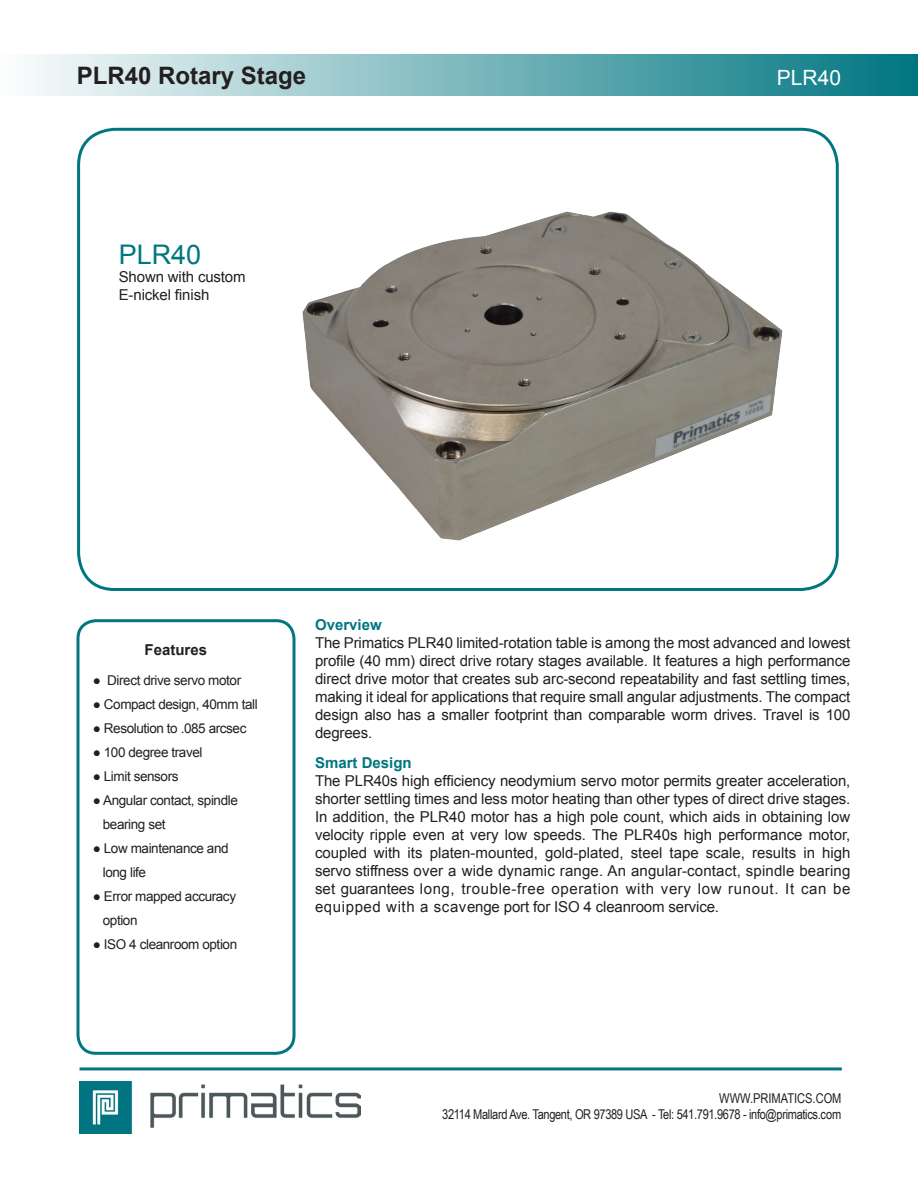
<style>
.page{position:relative;width:918px;height:1188px;background:#fff}
.page>*{position:absolute;margin:0;border:0;box-sizing:border-box;transform-origin:0 0}
.t1{font:27px "Arial";color:#007681}
.t2{font:700 24px "Arial";color:#231f20}
.t3{font:21px "Arial";color:#fff}
.t4{font:15px/18px "Arial";letter-spacing:-.01em;color:#231f20;text-align:justify}
.t5{font:700 15px "Arial";color:#007681}
.t6{font:700 15px "Arial";color:#231f20}
.t7{font:13.5px "Arial";letter-spacing:-.03em;color:#231f20}
.t8{font:13.5px "Arial Narrow";letter-spacing:-.025em;color:#231f20}
.t9{font:13.5px "Arial Narrow";color:#231f20}
</style>
<div class="page">
<div style="left:0;top:55px;width:918px;height:41px;background:linear-gradient(to right,#fcfdfd,#007681)"></div>
<hr style="left:80px;top:1067px;width:762px;height:3px;background:#007681">
<img style="left:80px;top:1081px;width:280px;height:53px">
<div style="left:77px;top:128px;width:762px;height:463px;border:3px solid #007681;border-radius:36px"></div>
<div style="left:76px;top:619px;width:220px;height:436px;border:3px solid #007681;border-radius:18px"></div>
<img style="left:302px;top:211px;width:481px;height:330px">
<h2 class="t2" style="left:77px;top:60px;width:231px">PLR40 Rotary Stage</h2>
<h3 class="t3" style="left:777px;top:64px;width:66px">PLR40</h3>
<p class="t1" style="left:119px;top:237px;width:84px">PLR40</p>
<p class="t4" style="left:119px;top:268px;width:128px">Shown with custom<br>E-nickel finish</p>
<p class="t6" style="left:145px;top:640px;width:64px">Features</p>
<p class="t7" style="left:93px;top:671px;width:150px">● Direct drive servo motor</p>
<p class="t7" style="left:93px;top:695px;width:166px">● Compact design, 40mm tall</p>
<p class="t7" style="left:93px;top:719px;width:155px">● Resolution to .085 arcsec</p>
<p class="t7" style="left:93px;top:743px;width:111px">● 100 degree travel</p>
<p class="t7" style="left:93px;top:767px;width:87px">● Limit sensors</p>
<p class="t7" style="left:93px;top:791px;width:147px">● Angular contact, spindle</p>
<p class="t7" style="left:103px;top:815px;width:64px">bearing set</p>
<p class="t7" style="left:93px;top:839px;width:137px">● Low maintenance and</p>
<p class="t7" style="left:103px;top:863px;width:45px">long life</p>
<p class="t7" style="left:93px;top:887px;width:145px">● Error mapped accuracy</p>
<p class="t7" style="left:103px;top:911px;width:36px">option</p>
<p class="t7" style="left:93px;top:935px;width:146px">● ISO 4 cleanroom option</p>
<p class="t5" style="left:315px;top:615px;width:68px">Overview</p>
<p class="t4" style="left:315px;top:634px;width:537px">The Primatics PLR40 limited-rotation table is among the most advanced and lowest profile (40 mm) direct drive rotary stages available. It features a high performance direct drive motor that creates sub arc-second repeatability and fast settling times, making it ideal for applications that require small angular adjustments. The compact design also has a smaller footprint than comparable worm drives. Travel is 100 degrees.</p>
<p class="t5" style="left:315px;top:753px;width:98px">Smart Design</p>
<p class="t4" style="left:315px;top:772px;width:537px">The PLR40s high efficiency neodymium servo motor permits greater acceleration, shorter settling times and less motor heating than other types of direct drive stages.</p>
<p class="t4" style="left:315px;top:808px;width:537px">In addition, the PLR40 motor has a high pole count, which aids in obtaining low velocity ripple even at very low speeds. The PLR40s high performance motor, coupled with its platen-mounted, gold-plated, steel tape scale, results in high servo stiffness over a wide dynamic range. An angular-contact, spindle bearing set guarantees long, trouble-free operation with very low runout. It can be equipped with a scavenge port for ISO 4 cleanroom service.</p>
<p class="t9" style="left:719px;top:1088px;width:124px">WWW.PRIMATICS.COM</p>
<p class="t8" style="left:442px;top:1104px;width:401px">32114 Mallard Ave. Tangent, OR 97389 USA - Tel: 541.791.9678 - info@primatics.com</p>
</div>
